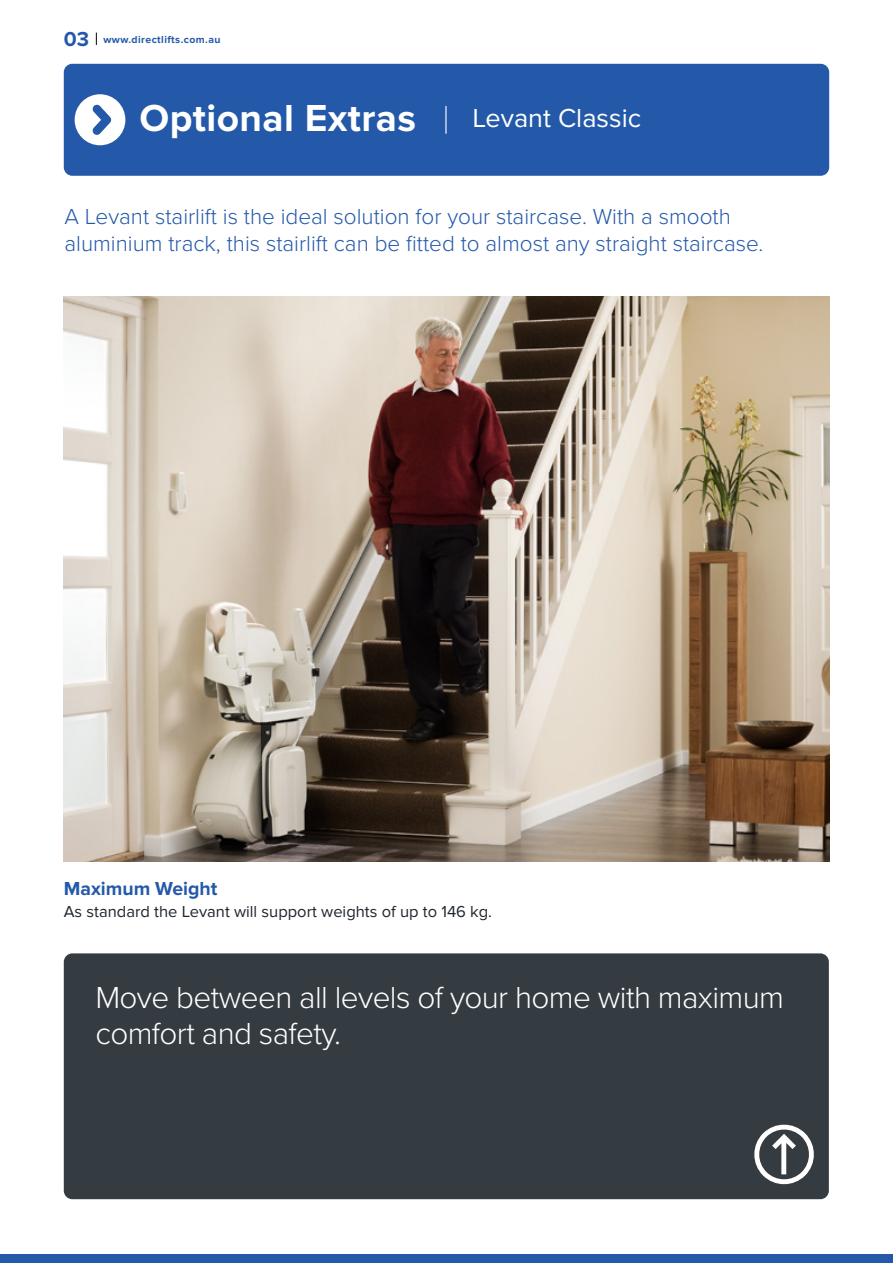
<style>
.page{position:relative;width:893px;height:1263px;background:#fff}
.page>*{position:absolute;margin:0;border:0;box-sizing:border-box;transform-origin:0 0}
.t1{font:700 39px "Proxima Nova";letter-spacing:.01em;color:#fff}
.t2{font:300 31.5px/36px "Proxima Nova";letter-spacing:-.02em;color:#fff}
.t3{font:27px "Proxima Nova";color:#fff}
.t4{font:300 22.5px/27px "Proxima Nova";color:#2459a9}
.t5{font:700 19.5px "Proxima Nova";color:#2459a9}
.t6{font:16.5px "Proxima Nova";color:#1e252c}
.t7{font:700 10.5px "Proxima Nova";letter-spacing:.04em;color:#2459a9}
.s1{font-size:21px}
</style>
<div class="page">
<img style="left:64px;top:297px;width:765px;height:564px">
<div style="left:64px;top:64px;width:765px;height:112px;background:#2459a9;border-radius:9px"></div>
<div style="left:64px;top:953px;width:765px;height:246px;background:#343b41;border-radius:9px"></div>
<svg style="left:754px;top:1124px;width:60px;height:61px"></svg>
<div style="left:75px;top:94px;width:50px;height:51px;background:#fff;border-radius:50%"></div>
<svg style="left:92px;top:104px;width:19px;height:31px"></svg>
<hr style="left:445px;top:106px;width:2px;height:28px;background:#fff">
<svg style="left:96px;top:33px;width:1px;height:12px"></svg>
<div style="left:0;top:1254px;width:893px;height:9px;background:#2459a9"></div>
<p class="t7" style="left:64px;top:33px;width:158px"><span class="s1">03</span> www.directlifts.com.au</p>
<h1 class="t1" style="left:140px;top:96px;width:278px">Optional Extras</h1>
<p class="t3" style="left:472px;top:102px;width:170px">Levant Classic</p>
<p class="t4" style="left:64px;top:201px;width:701px">A Levant stairlift is the ideal solution for your staircase. With a smooth aluminium track, this stairlift can be fitted to almost any straight staircase.</p>
<p class="t5" style="left:64px;top:877px;width:155px">Maximum Weight</p>
<p class="t6" style="left:64px;top:902px;width:430px">As standard the Levant will support weights of up to 146 kg.</p>
<h2 class="t2" style="left:95px;top:978px;width:690px">Move between all levels of your home with maximum comfort and safety.</h2>
</div>
